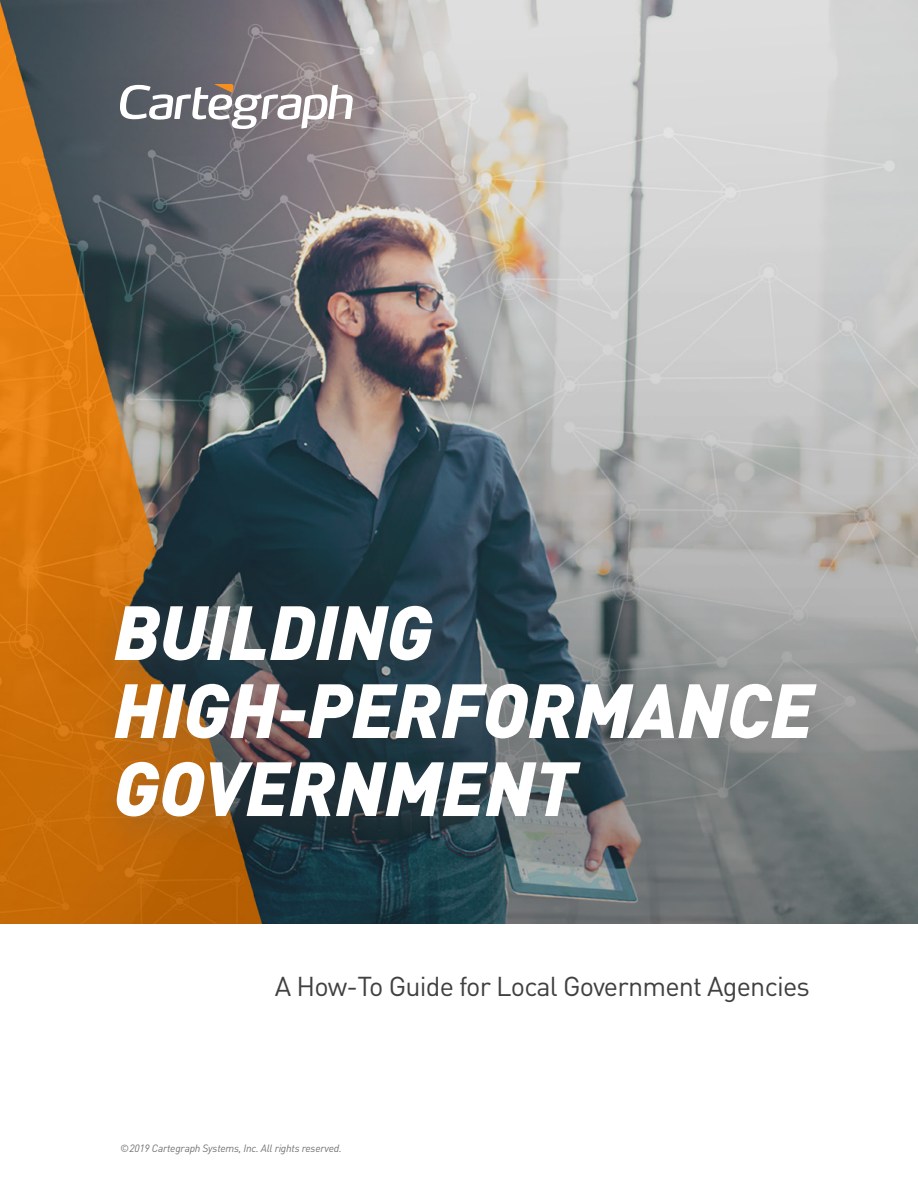
<style>
.page{position:relative;width:918px;height:1188px;background:#fff}
.page>*{position:absolute;margin:0;border:0;box-sizing:border-box;transform-origin:0 0}
.t1{font:italic 900 75.45px/78px "DIN";letter-spacing:-.01em;color:#fff}
.t2{font:27px "DIN Pro";letter-spacing:-.03em;color:#404041}
.t3{font:italic 10.5px "DIN";letter-spacing:-.02em;color:#707073}
</style>
<div class="page">
<img style="left:0;top:0;width:918px;height:924px">
<div style="left:92px;top:586px;width:758px;height:270px;background:#575759;opacity:.3"></div>
<div style="left:92px;top:59px;width:297px;height:110px;background:#575759;opacity:.4"></div>
<svg style="left:120px;top:84px;width:233px;height:45px"></svg>
<h1 class="t1" style="left:113px;top:590px;width:702px">BUILDING<br>HIGH-PERFORMANCE<br>GOVERNMENT</h1>
<h2 class="t2" style="left:275px;top:968px;width:537px">A How-To Guide for Local Government Agencies</h2>
<p class="t3" style="left:120px;top:1142px;width:223px">©2019 Cartegraph Systems, Inc. All rights reserved.</p>
</div>
